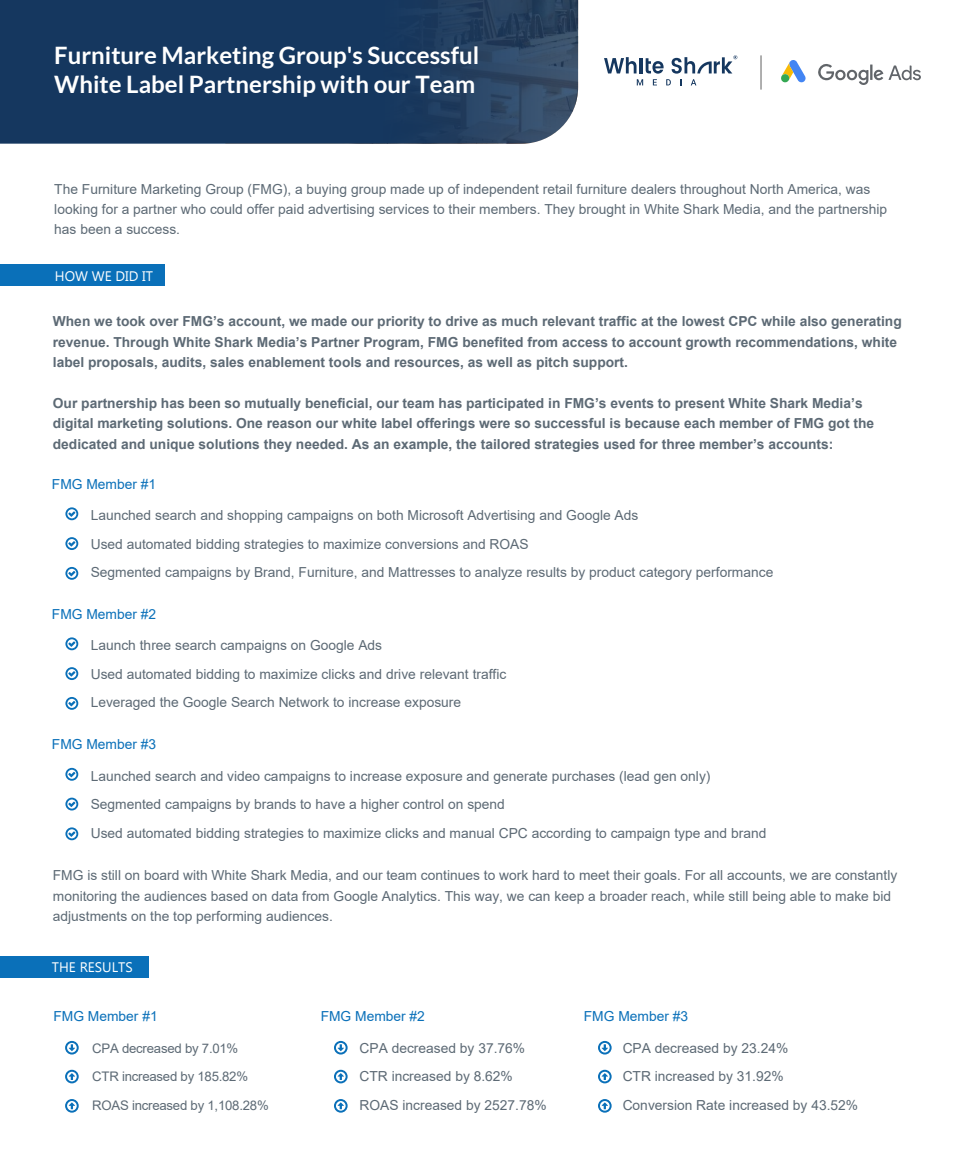
<style>
.page{position:relative;width:960px;height:1162px;background:#fff}
.page>*{position:absolute;margin:0;border:0;box-sizing:border-box;transform-origin:0 0}
.t1{font:700 24px/28.8px "Lato";color:#fff}
.t2{font:13.8px/28.5px "Arial";color:#5d6a75}
.t3{font:700 13.8px/20.4px "Arial";color:#5d6a75}
.t4{font:13.8px "Arial";color:#0a70b9}
.t5{font:13.8px "Lao UI";color:#fff}
.t6{font:13.2px/28.5px "Arial";letter-spacing:-.02em;color:#5d6a75}
</style>
<div class="page">
<div style="left:0;top:265px;width:165px;height:21px;background:#0a70b9"></div>
<div style="left:0;top:956px;width:148px;height:22px;background:#0a70b9"></div>
<svg style="left:65px;top:507px;width:13px;height:13px"></svg>
<svg style="left:65px;top:537px;width:13px;height:13px"></svg>
<svg style="left:65px;top:567px;width:13px;height:13px"></svg>
<svg style="left:65px;top:637px;width:13px;height:13px"></svg>
<svg style="left:65px;top:667px;width:13px;height:13px"></svg>
<svg style="left:65px;top:697px;width:13px;height:13px"></svg>
<svg style="left:65px;top:768px;width:13px;height:13px"></svg>
<svg style="left:65px;top:798px;width:13px;height:12px"></svg>
<svg style="left:65px;top:827px;width:13px;height:13px"></svg>
<svg style="left:65px;top:1070px;width:14px;height:13px"></svg>
<svg style="left:65px;top:1099px;width:14px;height:14px"></svg>
<svg style="left:65px;top:1041px;width:14px;height:13px"></svg>
<svg style="left:334px;top:1070px;width:14px;height:13px"></svg>
<svg style="left:334px;top:1099px;width:14px;height:14px"></svg>
<svg style="left:334px;top:1041px;width:14px;height:13px"></svg>
<svg style="left:598px;top:1070px;width:14px;height:13px"></svg>
<svg style="left:598px;top:1099px;width:14px;height:14px"></svg>
<svg style="left:598px;top:1041px;width:14px;height:13px"></svg>
<svg style="left:0;top:0;width:578px;height:144px;background:#1d3c61"></svg>
<svg style="left:604px;top:55px;width:133px;height:30px"></svg>
<hr style="left:761px;top:55px;width:1px;height:35px;background:#606060">
<svg style="left:818px;top:64px;width:103px;height:21px"></svg>
<svg style="left:781px;top:60px;width:25px;height:23px"></svg>
<h1 class="t1" style="left:54px;top:40px;width:427px">Furniture Marketing Group's Successful<br>White Label Partnership with our Team</h1>
<p class="t2" style="left:54px;top:178px;width:834px;line-height:20.4px">The Furniture Marketing Group (FMG), a buying group made up of independent retail furniture dealers throughout North America, was looking for a partner who could offer paid advertising services to their members. They brought in White Shark Media, and the partnership has been a success.</p>
<p class="t5" style="left:55px;top:267px;width:100px">HOW WE DID IT</p>
<p class="t3" style="left:53px;top:311px;width:850px">When we took over FMG’s account, we made our priority to drive as much relevant traffic at the lowest CPC while also generating revenue. Through White Shark Media’s Partner Program, FMG benefited from access to account growth recommendations, white label proposals, audits, sales enablement tools and resources, as well as pitch support.</p>
<p class="t3" style="left:53px;top:393px;width:823px">Our partnership has been so mutually beneficial, our team has participated in FMG’s events to present White Shark Media’s digital marketing solutions. One reason our white label offerings were so successful is because each member of FMG got the dedicated and unique solutions they needed. As an example, the tailored strategies used for three member’s accounts:</p>
<p class="t4" style="left:52px;top:474px;width:106px">FMG Member #1</p>
<p class="t2" style="left:91px;top:501px;width:684px">Launched search and shopping campaigns on both Microsoft Advertising and Google Ads<br>Used automated bidding strategies to maximize conversions and ROAS<br>Segmented campaigns by Brand, Furniture, and Mattresses to analyze results by product category performance</p>
<p class="t4" style="left:52px;top:604px;width:106px">FMG Member #2</p>
<p class="t2" style="left:91px;top:631px;width:417px">Launch three search campaigns on Google Ads<br>Used automated bidding to maximize clicks and drive relevant traffic<br>Leveraged the Google Search Network to increase exposure</p>
<p class="t4" style="left:52px;top:735px;width:106px">FMG Member #3</p>
<p class="t2" style="left:91px;top:761px;width:677px">Launched search and video campaigns to increase exposure and generate purchases (lead gen only)<br>Segmented campaigns by brands to have a higher control on spend<br>Used automated bidding strategies to maximize clicks and manual CPC according to campaign type and brand</p>
<p class="t2" style="left:53px;top:865px;width:846px;line-height:20.4px">FMG is still on board with White Shark Media, and our team continues to work hard to meet their goals. For all accounts, we are constantly monitoring the audiences based on data from Google Analytics. This way, we can keep a broader reach, while still being able to make bid adjustments on the top performing audiences.</p>
<p class="t5" style="left:52px;top:958px;width:82px">THE RESULTS</p>
<p class="t4" style="left:53px;top:1007px;width:106px">FMG Member #1</p>
<p class="t6" style="left:92px;top:1034px;width:178px">CPA decreased by 7.01%<br>CTR increased by 185.82%<br>ROAS increased by 1,108.28%</p>
<p class="t4" style="left:321px;top:1007px;width:106px">FMG Member #2</p>
<p class="t2" style="left:360px;top:1033px;width:189px">CPA decreased by 37.76%<br>CTR increased by 8.62%<br>ROAS increased by 2527.78%</p>
<p class="t4" style="left:584px;top:1007px;width:106px">FMG Member #3</p>
<p class="t2" style="left:623px;top:1033px;width:237px">CPA decreased by 23.24%<br>CTR increased by 31.92%<br>Conversion Rate increased by 43.52%</p>
</div>
